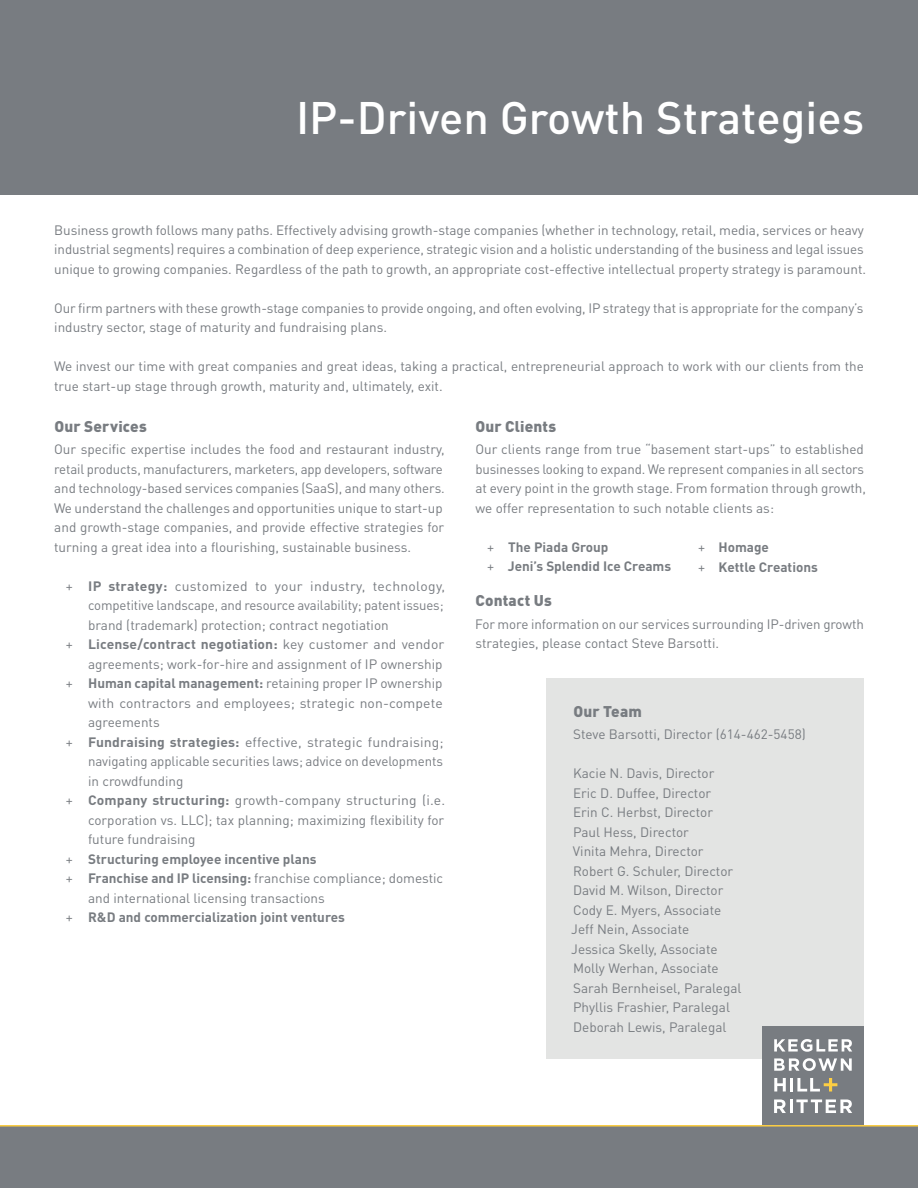
<style>
.page{position:relative;width:918px;height:1188px;background:#fff}
.page>*{position:absolute;margin:0;border:0;box-sizing:border-box;transform-origin:0 0}
.t1{font:500 45px "DIN Pro";color:#fff}
.t2{font:900 15.3px "DIN Pro";letter-spacing:.01em;color:#787c81}
.t3{font:13.5px/19.5px "DIN Pro";color:#787c81}
.t4{font:700 13.5px/19.5px "DIN Pro";color:#787c81}
.t5{font:13.5px "DIN Pro";letter-spacing:.02em;color:#787c81}
.s1{font-weight:700}
.s2{font-weight:400}
</style>
<div class="page">
<div style="left:0;top:0;width:918px;height:194px;background:#787c81"></div>
<div style="left:0;top:1125px;width:918px;height:63px;background:#787c81"></div>
<hr style="left:0;top:1125px;width:918px;height:2px;background:#fdce43">
<div style="left:546px;top:678px;width:318px;height:380px;background:#e3e4e3"></div>
<div style="left:762px;top:1026px;width:102px;height:99px;background:#787c81"></div>
<hr style="left:790px;top:1099px;width:3px;height:14px;background:#fff">
<svg style="left:774px;top:1039px;width:78px;height:13px"></svg>
<svg style="left:774px;top:1099px;width:12px;height:14px"></svg>
<svg style="left:796px;top:1099px;width:56px;height:14px"></svg>
<svg style="left:774px;top:1058px;width:78px;height:13px"></svg>
<svg style="left:774px;top:1078px;width:12px;height:14px"></svg>
<hr style="left:790px;top:1078px;width:3px;height:14px;background:#fff">
<svg style="left:797px;top:1078px;width:40px;height:14px"></svg>
<h1 class="t1" style="left:296px;top:87px;width:570px">IP-Driven Growth Strategies</h1>
<p class="t3" style="left:54px;top:219px;width:814px">Business growth follows many paths. Effectively advising growth-stage companies (whether in technology, retail, media, services or heavy industrial segments) requires a combination of deep experience, strategic vision and a holistic understanding of the business and legal issues unique to growing companies. Regardless of the path to growth, an appropriate cost-effective intellectual property strategy is paramount.</p>
<p class="t3" style="left:54px;top:297px;width:811px">Our firm partners with these growth-stage companies to provide ongoing, and often evolving, IP strategy that is appropriate for the company’s industry sector, stage of maturity and fundraising plans.</p>
<p class="t3" style="left:54px;top:356px;width:811px">We invest our time with great companies and great ideas, taking a practical, entrepreneurial approach to work with our clients from the true start-up stage through growth, maturity and, ultimately, exit.</p>
<p class="t2" style="left:54px;top:416px;width:94px">Our Services</p>
<p class="t3" style="left:54px;top:439px;width:392px">Our specific expertise includes the food and restaurant industry, retail products, manufacturers, marketers, app developers, software and technology-based services companies (SaaS), and many others.<br>We understand the challenges and opportunities unique to start-up and growth-stage companies, and provide effective strategies for turning a great idea into a flourishing, sustainable business.</p>
<p class="t5" style="left:66px;top:577px;width:381px">+ <span class="s1">IP strategy:</span> customized to your industry, technology,</p>
<p class="t3" style="left:88px;top:595px;width:357px">competitive landscape, and resource availability; patent issues;</p>
<p class="t3" style="left:88px;top:615px;width:302px">brand (trademark) protection; contract negotiation</p>
<p class="t4" style="left:66px;top:634px;width:380px"><span class="s2">+</span> License/contract negotiation: <span class="s2">key customer and vendor</span></p>
<p class="t3" style="left:88px;top:654px;width:356px">agreements; work-for-hire and assignment of IP ownership</p>
<p class="t3" style="left:66px;top:673px;width:378px">+ <span class="s1">Human capital management:</span> retaining proper IP ownership</p>
<p class="t3" style="left:88px;top:693px;width:356px">with contractors and employees; strategic non-compete</p>
<p class="t3" style="left:88px;top:712px;width:73px">agreements</p>
<p class="t3" style="left:66px;top:732px;width:379px">+ <span class="s1">Fundraising strategies:</span> effective, strategic fundraising;</p>
<p class="t3" style="left:88px;top:751px;width:357px">navigating applicable securities laws; advice on developments</p>
<p class="t3" style="left:88px;top:771px;width:97px">in crowdfunding</p>
<p class="t3" style="left:66px;top:790px;width:381px">+ <span class="s1">Company structuring:</span> growth-company structuring (i.e.</p>
<p class="t3" style="left:88px;top:810px;width:358px">corporation vs. LLC); tax planning; maximizing flexibility for</p>
<p class="t3" style="left:88px;top:829px;width:109px">future fundraising</p>
<p class="t4" style="left:66px;top:849px;width:252px"><span class="s2">+</span> Structuring employee incentive plans</p>
<p class="t3" style="left:66px;top:868px;width:379px">+ <span class="s1">Franchise and IP licensing:</span> franchise compliance; domestic</p>
<p class="t3" style="left:88px;top:888px;width:238px">and international licensing transactions</p>
<p class="t4" style="left:66px;top:907px;width:280px"><span class="s2">+</span> R&amp;D and commercialization joint ventures</p>
<p class="t2" style="left:476px;top:416px;width:82px">Our Clients</p>
<p class="t3" style="left:475px;top:439px;width:392px">Our clients range from true “basement start-ups” to established businesses looking to expand. We represent companies in all sectors at every point in the growth stage. From formation through growth, we offer representation to such notable clients as:</p>
<p class="t4" style="left:487px;top:537px;width:186px"><span class="s2">+</span> The Piada Group<br><span class="s2">+</span> Jeni’s Splendid Ice Creams</p>
<p class="t2" style="left:476px;top:590px;width:78px">Contact Us</p>
<p class="t3" style="left:475px;top:613px;width:390px">For more information on our services surrounding IP-driven growth strategies, please contact Steve Barsotti.</p>
<p class="t4" style="left:698px;top:537px;width:121px"><span class="s2">+</span> Homage<br><span class="s2">+</span> Kettle Creations</p>
<p class="t2" style="left:573px;top:701px;width:70px">Our Team</p>
<p class="t3" style="left:573px;top:724px;width:234px">Steve Barsotti, Director (614-462-5458)</p>
<p class="t3" style="left:571px;top:763px;width:172px">Kacie N. Davis, Director<br>Eric D. Duffee, Director<br>Erin C. Herbst, Director<br>Paul Hess, Director<br>Vinita Mehra, Director<br>Robert G. Schuler, Director<br>David M. Wilson, Director<br>Cody E. Myers, Associate<br>Jeff Nein, Associate<br>Jessica Skelly, Associate<br>Molly Werhan, Associate<br>Sarah Bernheisel, Paralegal<br>Phyllis Frashier, Paralegal<br>Deborah Lewis, Paralegal</p>
</div>
